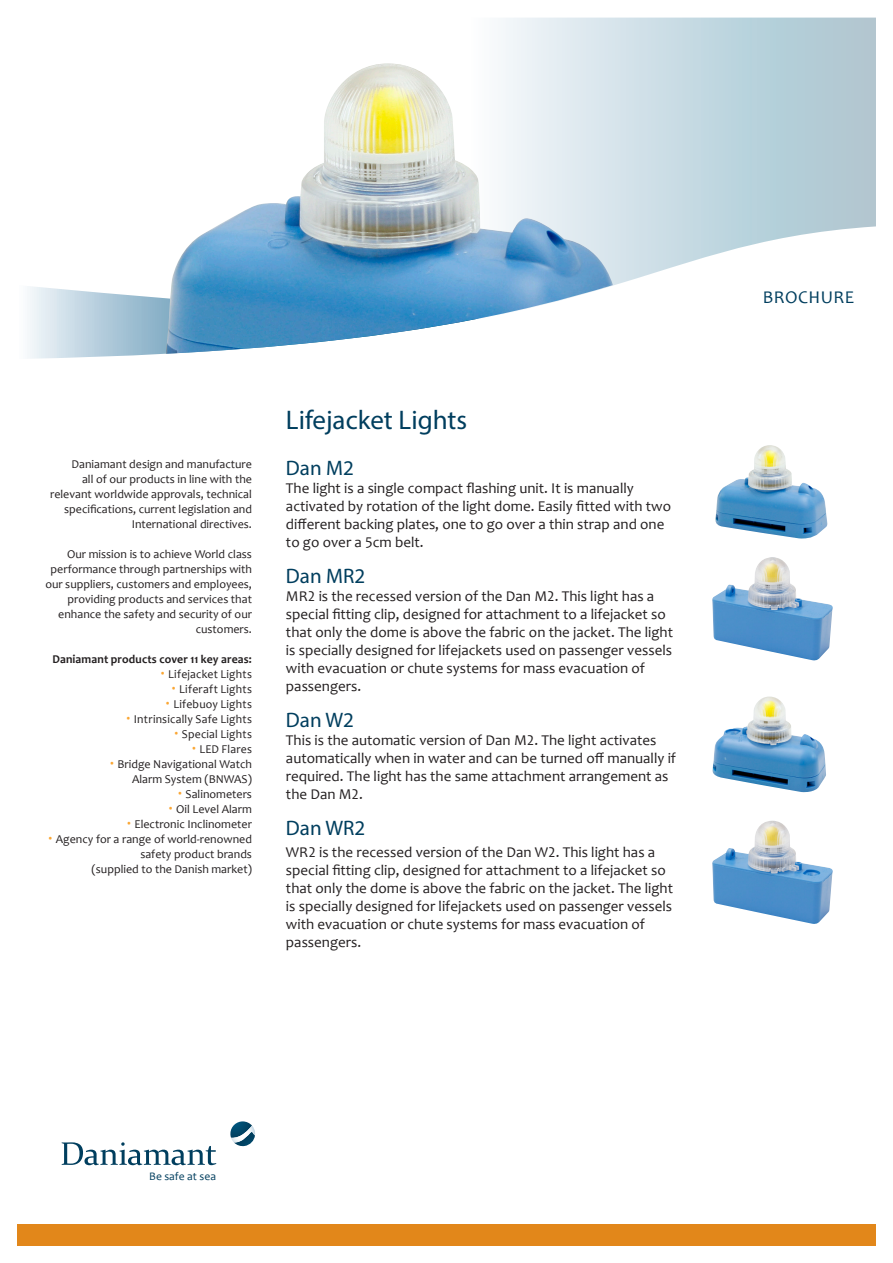
<style>
.page{position:relative;width:893px;height:1263px;background:#fff}
.page>*{position:absolute;margin:0;border:0;box-sizing:border-box;transform-origin:0 0}
.t1{font:27px "Myriad Pro";color:#003e5e}
.t2{font:21px "Myriad Pro";color:#003e5e}
.t3{font:18px "Candara";letter-spacing:.025em;color:#003e5e}
.t4{font:15px/18px "Candara";color:#231f20}
.t5{font:12px/15px "Candara";color:#231f20;text-align:right}
.t6{font:12px "Candara";letter-spacing:.02em;color:#231f20}
.t7{font:700 12px "Candara";letter-spacing:.01em;color:#231f20}
.t8{font:12px "Candara";letter-spacing:.025em;color:#231f20}
.t9{font:11.55px "Candara";color:#003e5e}
.s1{font-size:9px;color:#faa633}
</style>
<div class="page">
<div style="left:17px;top:1225px;width:859px;height:21px;background:#e2871a"></div>
<img style="left:715px;top:445px;width:113px;height:94px">
<img style="left:712px;top:557px;width:121px;height:104px">
<img style="left:712px;top:821px;width:121px;height:103px">
<img style="left:712px;top:696px;width:114px;height:97px">
<svg style="left:62px;top:1142px;width:154px;height:23px"></svg>
<svg style="left:230px;top:1121px;width:25px;height:25px"></svg>
<svg style="left:28px;top:18px;width:848px;height:341px"></svg>
<p class="t5" style="left:50px;top:456px;width:203px">Daniamant design and manufacture<br>all of our products in line with the relevant worldwide approvals, technical specifications, current legislation and International directives.</p>
<p class="t5" style="left:45px;top:546px;width:208px">Our mission is to achieve World class performance through partnerships with our suppliers, customers and employees, providing products and services that enhance the safety and security of our customers.</p>
<p class="t7" style="left:52px;top:651px;width:201px">Daniamant products cover 11 key areas:</p>
<p class="t6" style="left:160px;top:666px;width:94px"><span class="s1">•</span> Lifejacket Lights</p>
<p class="t8" style="left:171px;top:681px;width:83px"><span class="s1">•</span> Liferaft Lights</p>
<p class="t6" style="left:165px;top:696px;width:88px"><span class="s1">•</span> Lifebuoy Lights</p>
<p class="t6" style="left:126px;top:711px;width:128px"><span class="s1">•</span> Intrinsically Safe Lights</p>
<p class="t5" style="left:174px;top:726px;width:80px"><span class="s1">•</span> Special Lights</p>
<p class="t5" style="left:191px;top:741px;width:62px"><span class="s1">•</span> LED Flares</p>
<p class="t5" style="left:109px;top:756px;width:144px"><span class="s1">•</span> Bridge Navigational Watch<br>Alarm System (BNWAS)</p>
<p class="t5" style="left:177px;top:786px;width:76px"><span class="s1">•</span> Salinometers</p>
<p class="t5" style="left:168px;top:801px;width:86px"><span class="s1">•</span> Oil Level Alarm</p>
<p class="t5" style="left:126px;top:816px;width:127px"><span class="s1">•</span> Electronic Inclinometer</p>
<p class="t5" style="left:47px;top:831px;width:206px"><span class="s1">•</span> Agency for a range of world-renowned safety product brands<br>(supplied to the Danish market)</p>
<h1 class="t1" style="left:286px;top:404px;width:183px">Lifejacket Lights</h1>
<h2 class="t2" style="left:286px;top:455px;width:69px">Dan M2</h2>
<p class="t4" style="left:286px;top:479px;width:387px">The light is a single compact flashing unit. It is manually activated by rotation of the light dome. Easily fitted with two different backing plates, one to go over a thin strap and one to go over a 5cm belt.</p>
<h2 class="t2" style="left:286px;top:563px;width:81px">Dan MR2</h2>
<p class="t4" style="left:286px;top:587px;width:389px">MR2 is the recessed version of the Dan M2. This light has a special fitting clip, designed for attachment to a lifejacket so that only the dome is above the fabric on the jacket. The light is specially designed for lifejackets used on passenger vessels with evacuation or chute systems for mass evacuation of passengers.</p>
<h2 class="t2" style="left:286px;top:707px;width:69px">Dan W2</h2>
<p class="t4" style="left:286px;top:731px;width:392px">This is the automatic version of Dan M2. The light activates automatically when in water and can be turned off manually if required. The light has the same attachment arrangement as the Dan M2.</p>
<h2 class="t2" style="left:286px;top:815px;width:81px">Dan WR2</h2>
<p class="t4" style="left:286px;top:842px;width:389px">WR2 is the recessed version of the Dan W2. This light has a special fitting clip, designed for attachment to a lifejacket so that only the dome is above the fabric on the jacket. The light is specially designed for lifejackets used on passenger vessels with evacuation or chute systems for mass evacuation of passengers.</p>
<p class="t3" style="left:763px;top:286px;width:93px">BROCHURE</p>
<p class="t9" style="left:149px;top:1169px;width:68px">Be safe at sea</p>
</div>
